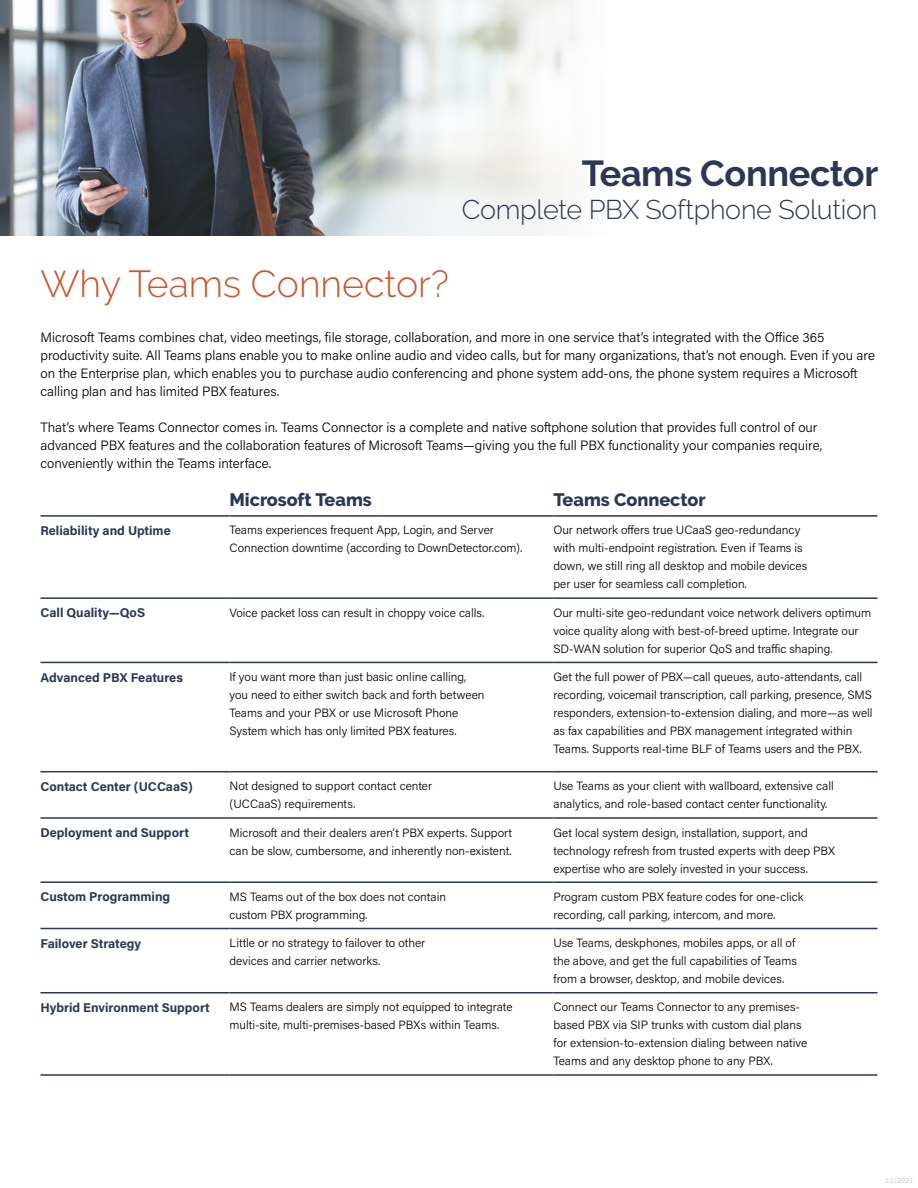
<style>
.page{position:relative;width:918px;height:1188px;background:#fff}
.page>*{position:absolute;margin:0;border:0;box-sizing:border-box;transform-origin:0 0}
.Intro{font:300 37.5px "Raleway";color:#c9572c}
.t1{font:700 36px "Raleway";letter-spacing:-.01em;color:#2d3657}
.Subtitle_Thin{font:300 27px "Raleway";letter-spacing:-.01em;color:#2d3657}
.Subhead{font:800 18px "Raleway";color:#2d3657}
.Text{font:300 13.5px/18px "Acumin Pro";color:#000}
.Text-2{font:700 12.75px "Acumin Pro";color:#2d3657}
.Text-3{font:300 12px/18px "Acumin Pro";color:#000}
.Text-4{font:7.5px "Acumin Pro";color:#cbcbcb}
</style>
<div class="page">
<img style="left:0;top:0;width:576px;height:235px">
<hr style="left:40px;top:515px;width:190px;height:2px;background:#2d3657">
<hr style="left:230px;top:515px;width:324px;height:2px;background:#2d3657">
<hr style="left:554px;top:515px;width:324px;height:2px;background:#2d3657">
<hr style="left:40px;top:597px;width:190px;height:2px;background:#2d3657">
<hr style="left:230px;top:597px;width:324px;height:2px;background:#2d3657">
<hr style="left:554px;top:597px;width:324px;height:2px;background:#2d3657">
<hr style="left:40px;top:662px;width:190px;height:1px;background:#2d3657">
<hr style="left:230px;top:662px;width:324px;height:1px;background:#2d3657">
<hr style="left:554px;top:662px;width:324px;height:1px;background:#2d3657">
<hr style="left:40px;top:771px;width:190px;height:1px;background:#2d3657">
<hr style="left:230px;top:771px;width:324px;height:1px;background:#2d3657">
<hr style="left:554px;top:771px;width:324px;height:1px;background:#2d3657">
<hr style="left:40px;top:817px;width:190px;height:2px;background:#2d3657">
<hr style="left:230px;top:817px;width:324px;height:2px;background:#2d3657">
<hr style="left:554px;top:817px;width:324px;height:2px;background:#2d3657">
<hr style="left:40px;top:881px;width:190px;height:2px;background:#2d3657">
<hr style="left:230px;top:881px;width:324px;height:2px;background:#2d3657">
<hr style="left:554px;top:881px;width:324px;height:2px;background:#2d3657">
<hr style="left:40px;top:928px;width:190px;height:1px;background:#2d3657">
<hr style="left:230px;top:928px;width:324px;height:1px;background:#2d3657">
<hr style="left:554px;top:928px;width:324px;height:1px;background:#2d3657">
<hr style="left:40px;top:992px;width:190px;height:1px;background:#2d3657">
<hr style="left:230px;top:992px;width:324px;height:1px;background:#2d3657">
<hr style="left:554px;top:992px;width:324px;height:1px;background:#2d3657">
<hr style="left:40px;top:1074px;width:190px;height:2px;background:#2d3657">
<hr style="left:230px;top:1074px;width:324px;height:2px;background:#2d3657">
<hr style="left:554px;top:1074px;width:324px;height:2px;background:#2d3657">
<p class="t1" style="left:582px;top:153px;width:298px">Teams Connector</p>
<p class="Subtitle_Thin" style="left:462px;top:194px;width:417px">Complete PBX Softphone Solution</p>
<p class="Intro" style="left:40px;top:262px;width:410px">Why Teams Connector?</p>
<p class="Text" style="left:40px;top:328px;width:836px">Microsoft Teams combines chat, video meetings, file storage, collaboration, and more in one service that’s integrated with the Office 365 productivity suite. All Teams plans enable you to make online audio and video calls, but for many organizations, that’s not enough. Even if you are on the Enterprise plan, which enables you to purchase audio conferencing and phone system add-ons, the phone system requires a Microsoft calling plan and has limited PBX features.</p>
<p class="Text" style="left:40px;top:418px;width:783px">That’s where Teams Connector comes in. Teams Connector is a complete and native softphone solution that provides full control of our advanced PBX features and the collaboration features of Microsoft Teams—giving you the full PBX functionality your companies require, conveniently within the Teams interface.</p>
<p class="Subhead" style="left:230px;top:490px;width:144px">Microsoft Teams</p>
<p class="Subhead" style="left:554px;top:490px;width:154px">Teams Connector</p>
<p class="Text-2" style="left:40px;top:522px;width:132px">Reliability and Uptime</p>
<p class="Text-3" style="left:230px;top:521px;width:294px">Teams experiences frequent App, Login, and Server<br>Connection downtime (according to DownDetector.com).</p>
<p class="Text-3" style="left:554px;top:521px;width:255px">Our network offers true UCaaS geo-redundancy with multi-endpoint registration. Even if Teams is down, we still ring all desktop and mobile devices per user for seamless call completion.</p>
<p class="Text-2" style="left:40px;top:604px;width:106px">Call Quality—QoS</p>
<p class="Text-3" style="left:230px;top:603px;width:256px">Voice packet loss can result in choppy voice calls.</p>
<p class="Text-3" style="left:554px;top:603px;width:319px">Our multi-site geo-redundant voice network delivers optimum voice quality along with best-of-breed uptime. Integrate our<br>SD-WAN solution for superior QoS and traffic shaping.</p>
<p class="Text-2" style="left:40px;top:668px;width:144px">Advanced PBX Features</p>
<p class="Text-3" style="left:230px;top:667px;width:257px">If you want more than just basic online calling, you need to either switch back and forth between Teams and your PBX or use Microsoft Phone System which has only limited PBX features.</p>
<p class="Text-3" style="left:554px;top:667px;width:321px">Get the full power of PBX—call queues, auto-attendants, call recording, voicemail transcription, call parking, presence, SMS responders, extension-to-extension dialing, and more—as well as fax capabilities and PBX management integrated within Teams. Supports real-time BLF of Teams users and the PBX.</p>
<p class="Text-2" style="left:40px;top:777px;width:154px">Contact Center (UCCaaS)</p>
<p class="Text-3" style="left:230px;top:777px;width:204px">Not designed to support contact center (UCCaaS) requirements.</p>
<p class="Text-3" style="left:554px;top:777px;width:282px">Use Teams as your client with wallboard, extensive call analytics, and role-based contact center functionality.</p>
<p class="Text-2" style="left:40px;top:824px;width:150px">Deployment and Support</p>
<p class="Text-3" style="left:230px;top:823px;width:284px">Microsoft and their dealers aren’t PBX experts. Support can be slow, cumbersome, and inherently non-existent.</p>
<p class="Text-3" style="left:554px;top:823px;width:283px">Get local system design, installation, support, and technology refresh from trusted experts with deep PBX expertise who are solely invested in your success.</p>
<p class="Text-2" style="left:40px;top:888px;width:131px">Custom Programming</p>
<p class="Text-3" style="left:230px;top:887px;width:218px">MS Teams out of the box does not contain custom PBX programming.</p>
<p class="Text-3" style="left:554px;top:887px;width:252px">Program custom PBX feature codes for one-click recording, call parking, intercom, and more.</p>
<p class="Text-2" style="left:40px;top:934px;width:102px">Failover Strategy</p>
<p class="Text-3" style="left:230px;top:933px;width:197px">Little or no strategy to failover to other devices and carrier networks.</p>
<p class="Text-3" style="left:554px;top:933px;width:245px">Use Teams, deskphones, mobiles apps, or all of the above, and get the full capabilities of Teams from a browser, desktop, and mobile devices.</p>
<p class="Text-2" style="left:40px;top:998px;width:171px">Hybrid Environment Support</p>
<p class="Text-3" style="left:230px;top:998px;width:285px">MS Teams dealers are simply not equipped to integrate multi-site, multi-premises-based PBXs within Teams.</p>
<p class="Text-3" style="left:554px;top:998px;width:255px">Connect our Teams Connector to any premises&shy;based PBX via SIP trunks with custom dial plans for extension-to-extension dialing between native Teams and any desktop phone to any PBX.</p>
<p class="Text-4" style="left:886px;top:1176px;width:29px">11/2021</p>
</div>
